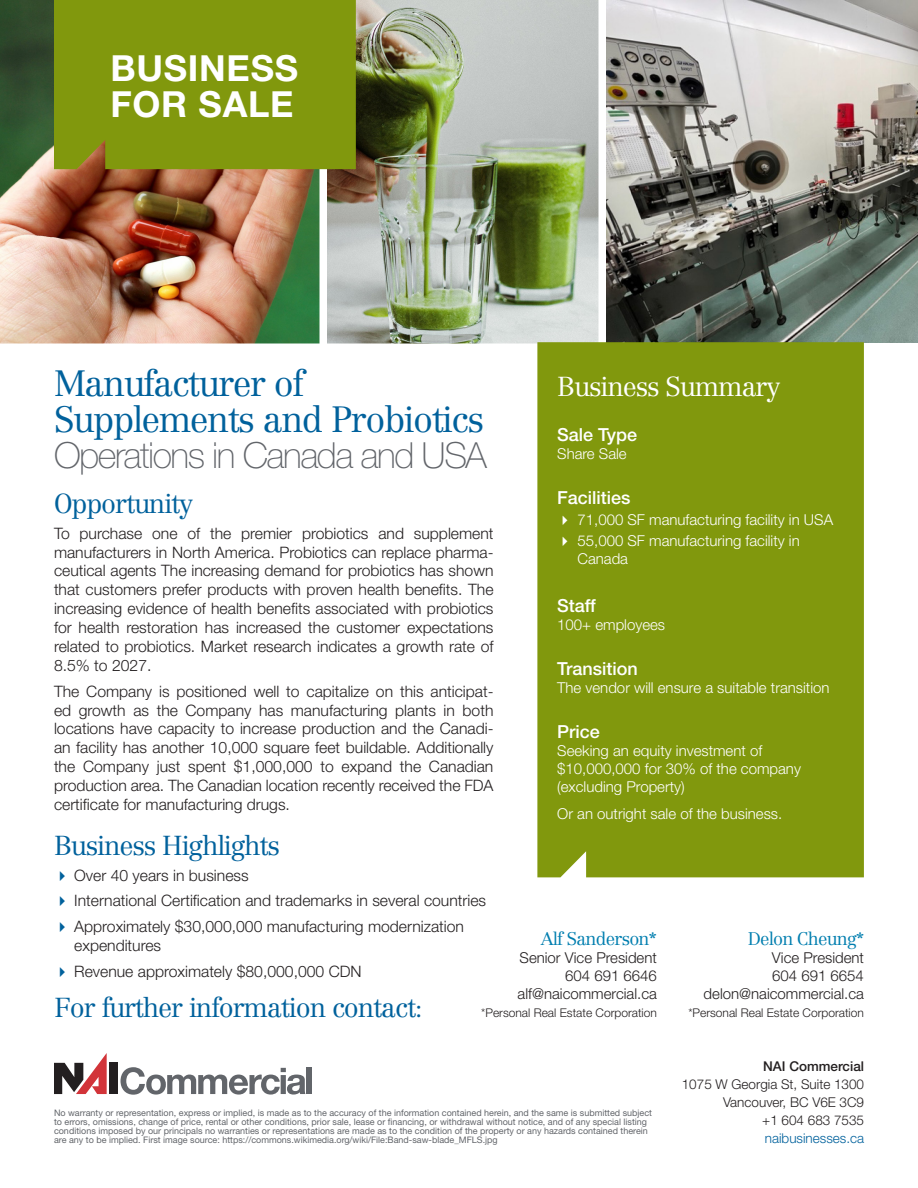
<style>
.page{position:relative;width:918px;height:1188px;background:#fff}
.page>*{position:absolute;margin:0;border:0;box-sizing:border-box;transform-origin:0 0}
.Centennial_24pt_Red{font:300 36px/36px "Centennial LT Std";letter-spacing:-.04em;color:#00619c}
.Helvetica_24pt_Light{font:100 36px "Helvetica Neue LT Std";letter-spacing:-.04em;color:#62656a}
.For_Sale_Lease_Headi{font:700 36px/36px "Helvetica Neue LT Std";letter-spacing:.02em;color:#fff}
.Centennial_18pt_Blue{font:300 27px "Centennial LT Std";letter-spacing:-.04em;color:#00619c}
.Helvetica_10pt_Light{font:300 27px "Centennial LT Std";letter-spacing:-.04em;color:#00619c}
.Centennial_18pt_Red{font:300 27px "Centennial LT Std";letter-spacing:-.04em;color:#fff}
.Helvetica_12pt_Mediu{font:500 18px "Helvetica Neue LT Std";color:#fff}
.Centennial_12pt_Blue{font:300 18px "Centennial LT Std";letter-spacing:-.04em;color:#007eaf}
.Helvetica_10pt_Light-2{font:300 15.75px/18.9px "Helvetica Neue LT Std";color:#231f20;text-align:justify}
.Helvetica_12pt_Mediu-2{font:300 15px/18px "Helvetica Neue LT Std";color:#fff}
.Helvetica_10pt_Light-3{font:300 15px/18px "Helvetica Neue LT Std";color:#231f20;text-align:right}
.Helvetica_9pt_Light{font:300 13.5px/18px "Helvetica Neue LT Std";color:#231f20;text-align:right}
.Helvetica_10pt_Light-4{font:300 12px "Helvetica Neue LT Std";color:#231f20}
.Helvetica_Fine_Print{font:9px/9px "Helvetica Neue LT Std";color:#62656a}
.s1{font-weight:500}
.s2{color:#00619c}
</style>
<div class="page">
<img style="left:610px;top:0;width:308px;height:342px">
<img style="left:0;top:0;width:316px;height:344px">
<img style="left:316px;top:0;width:294px;height:344px">
<div style="left:54px;top:0;width:302px;height:169px;background:#81980d"></div>
<div style="left:109px;top:1063px;width:9px;height:31px;background:#231f20"></div>
<svg style="left:54px;top:1053px;width:53px;height:41px"></svg>
<svg style="left:121px;top:1067px;width:184px;height:28px"></svg>
<div style="left:307px;top:1068px;width:5px;height:26px;background:#62656a"></div>
<div style="left:537px;top:342px;width:327px;height:535px;background:#81980d"></div>
<svg style="left:563px;top:516px;width:5px;height:9px"></svg>
<svg style="left:563px;top:537px;width:5px;height:9px"></svg>
<p class="For_Sale_Lease_Headi" style="left:110px;top:49px;width:189px">BUSINESS<br>FOR SALE</p>
<p class="Centennial_24pt_Red" style="left:54px;top:365px;width:432px">Manufacturer of<br>Supplements and Probiotics</p>
<p class="Helvetica_24pt_Light" style="left:54px;top:435px;width:434px">Operations in Canada and USA</p>
<p class="Centennial_18pt_Blue" style="left:54px;top:487px;width:141px">Opportunity</p>
<p class="Helvetica_10pt_Light-2" style="left:54px;top:523px;width:441px">To purchase one of the premier probiotics and supplement manufacturers in North America. Probiotics can replace pharma&shy;ceutical agents The increasing demand for probiotics has shown that customers prefer products with proven health benefits. The increasing evidence of health benefits associated with probiotics for health restoration has increased the customer expectations related to probiotics. Market research indicates a growth rate of 8.5% to 2027.</p>
<p class="Helvetica_10pt_Light-2" style="left:54px;top:681px;width:441px">The Company is positioned well to capitalize on this anticipat&shy;ed growth as the Company has manufacturing plants in both locations have capacity to increase production and the Canadi&shy;an facility has another 10,000 square feet buildable. Additionally the Company just spent $1,000,000 to expand the Canadian production area. The Canadian location recently received the FDA certificate for manufacturing drugs.</p>
<p class="Helvetica_10pt_Light" style="left:54px;top:829px;width:228px">Business Highlights</p>
<p class="Helvetica_10pt_Light-2" style="left:74px;top:865px;width:176px">Over 40 years in business</p>
<p class="Helvetica_10pt_Light-2" style="left:74px;top:891px;width:413px">International Certification and trademarks in several countries</p>
<p class="Helvetica_10pt_Light-2" style="left:74px;top:917px;width:391px">Approximately $30,000,000 manufacturing modernization expenditures</p>
<p class="Helvetica_10pt_Light-2" style="left:74px;top:961px;width:289px">Revenue approximately $80,000,000 CDN</p>
<p class="Centennial_18pt_Blue" style="left:54px;top:991px;width:370px">For further information contact:</p>
<p class="Centennial_18pt_Red" style="left:557px;top:370px;width:225px">Business Summary</p>
<p class="Helvetica_12pt_Mediu" style="left:557px;top:424px;width:82px">Sale Type</p>
<p class="Helvetica_12pt_Mediu-2" style="left:557px;top:444px;width:71px">Share Sale</p>
<p class="Helvetica_12pt_Mediu" style="left:557px;top:487px;width:75px">Facilities</p>
<p class="Helvetica_12pt_Mediu-2" style="left:578px;top:511px;width:257px">71,000 SF manufacturing facility in USA</p>
<p class="Helvetica_12pt_Mediu-2" style="left:578px;top:532px;width:224px">55,000 SF manufacturing facility in<br>Canada</p>
<p class="Helvetica_12pt_Mediu" style="left:557px;top:595px;width:40px">Staff</p>
<p class="Helvetica_12pt_Mediu-2" style="left:557px;top:615px;width:109px">100+ employees</p>
<p class="Helvetica_12pt_Mediu" style="left:557px;top:658px;width:82px">Transition</p>
<p class="Helvetica_12pt_Mediu-2" style="left:557px;top:678px;width:274px">The vendor will ensure a suitable transition</p>
<p class="Helvetica_12pt_Mediu" style="left:557px;top:721px;width:44px">Price</p>
<p class="Helvetica_12pt_Mediu-2" style="left:557px;top:741px;width:245px">Seeking an equity investment of $10,000,000 for 30% of the company (excluding Property)</p>
<p class="Helvetica_12pt_Mediu-2" style="left:557px;top:804px;width:227px">Or an outright sale of the business.</p>
<p class="Centennial_12pt_Blue" style="left:541px;top:928px;width:117px">Alf Sanderson*</p>
<p class="Helvetica_10pt_Light-3" style="left:520px;top:948px;width:139px">Senior Vice President</p>
<p class="Helvetica_10pt_Light-3" style="left:565px;top:966px;width:93px">604 691 6646</p>
<p class="Helvetica_10pt_Light-3" style="left:518px;top:984px;width:141px">alf@naicommercial.ca</p>
<p class="Helvetica_10pt_Light-4" style="left:481px;top:1005px;width:177px">*Personal Real Estate Corporation</p>
<p class="Centennial_12pt_Blue" style="left:748px;top:928px;width:118px">Delon Cheung*</p>
<p class="Helvetica_10pt_Light-3" style="left:704px;top:948px;width:162px">Vice President<br>604 691 6654 delon@naicommercial.ca</p>
<p class="Helvetica_10pt_Light-4" style="left:688px;top:1005px;width:177px">*Personal Real Estate Corporation</p>
<p class="Helvetica_Fine_Print" style="left:54px;top:1108px;width:600px">No warranty or representation, express or implied, is made as to the accuracy of the information contained herein, and the same is submitted subject to errors, omissions, change of price, rental or other conditions, prior sale, lease or financing, or withdrawal without notice, and of any special listing conditions imposed by our principals no warranties or representations are made as to the condition of the property or any hazards contained therein are any to be implied. First image source: https://commons.wikimedia.org/wiki/File:Band-saw-blade_MFLS.jpg</p>
<p class="Helvetica_9pt_Light" style="left:682px;top:1057px;width:184px"><span class="s1">NAI Commercial<br></span>1075 W Georgia St, Suite 1300<br>Vancouver, BC V6E 3C9<br>+1 604 683 7535 <span class="s2">naibusinesses.ca</span></p>
</div>
